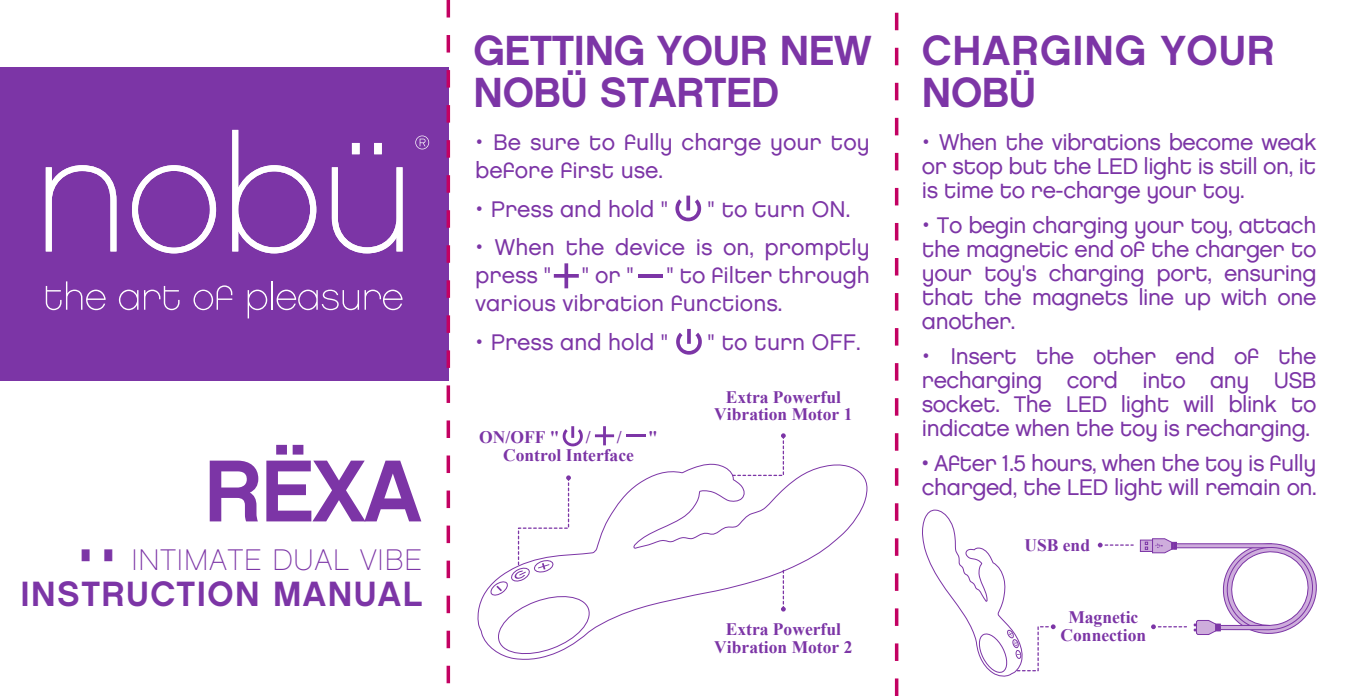
<style>
.page{position:relative;width:1345px;height:696px;background:#fff}
.page>*{position:absolute;margin:0;border:0;box-sizing:border-box;transform-origin:0 0}
.t1{font:87.5px "Chalet New York Nineteen Sixty";color:#7c35a6}
.t2{font:42px/42px "Chalet New York Nineteen Sixty";letter-spacing:-.01em;color:#7c35a6}
.t3{font:42px/42px "Chalet New York Nineteen Sixty";letter-spacing:.02em;color:#7c35a6}
.t4{font:35px "Chalet New York Nineteen Sixty";letter-spacing:.04em;color:#7c35a6}
.t5{font:29.75px "Chalet Paris Nineteen Eighty";letter-spacing:.035em;color:#7c35a6}
.t6{font:22.75px/24.2px "Chalet London Nineteen Eighty";letter-spacing:-.02em;color:#7c35a6;text-align:justify}
.t7{font:22.75px/28px "Chalet London Nineteen Eighty";color:#7c35a6}
.t8{font:700 17.5px/17.5px "Times New Roman";color:#7c35a6;text-align:center}
.s1{font-family:"Arial";font-weight:700;font-size:44.45px}
.s2{font-family:"Comic Sans MS"}
</style>
<div class="page">
<div style="left:0;top:67px;width:448px;height:314px;background:#7c35a6"></div>
<svg style="left:46px;top:165px;width:70px;height:86px"></svg>
<svg style="left:132px;top:165px;width:84px;height:88px"></svg>
<svg style="left:232px;top:130px;width:84px;height:123px"></svg>
<svg style="left:332px;top:143px;width:70px;height:110px"></svg>
<svg style="left:46px;top:281px;width:60px;height:29px"></svg>
<svg style="left:119px;top:289px;width:19px;height:21px"></svg>
<svg style="left:144px;top:286px;width:35px;height:24px"></svg>
<svg style="left:193px;top:285px;width:39px;height:25px"></svg>
<svg style="left:247px;top:281px;width:155px;height:37px"></svg>
<svg style="left:415px;top:135px;width:14px;height:14px"></svg>
<svg style="left:781px;top:433px;width:4px;height:27px"></svg>
<svg style="left:675px;top:195px;width:26px;height:26px"></svg>
<svg style="left:676px;top:329px;width:25px;height:25px"></svg>
<svg style="left:1151px;top:624px;width:35px;height:4px"></svg>
<svg style="left:1097px;top:542px;width:35px;height:5px"></svg>
<svg style="left:1176px;top:543px;width:17px;height:5px"></svg>
<div style="left:1139px;top:539px;width:13px;height:12px;background:#ceaddc;border:1px solid #7c35a6"></div>
<svg style="left:1144px;top:538px;width:32px;height:15px"></svg>
<svg style="left:1193px;top:543px;width:124px;height:92px"></svg>
<svg style="left:553px;top:263px;width:25px;height:25px"></svg>
<hr style="left:638px;top:274px;width:25px;height:3px;background:#7c35a6">
<svg style="left:562px;top:426px;width:20px;height:20px"></svg>
<svg style="left:595px;top:426px;width:19px;height:19px"></svg>
<hr style="left:626px;top:434px;width:19px;height:3px;background:#7c35a6">
<svg style="left:477px;top:461px;width:391px;height:199px"></svg>
<svg style="left:922px;top:509px;width:133px;height:168px"></svg>
<svg style="left:446px;top:0;width:4px;height:684px"></svg>
<svg style="left:894px;top:12px;width:4px;height:683px"></svg>
<h1 class="t1" style="left:204px;top:437px;width:219px">RËXA</h1>
<h3 class="t5" style="left:80px;top:542px;width:343px"><span class="s1">▪ ▪</span> INTIMATE DUAL VIBE</h3>
<h3 class="t4" style="left:21px;top:571px;width:403px">INSTRUCTION MANUAL</h3>
<h2 class="t2" style="left:473px;top:29px;width:399px">GETTING YOUR NEW<br>NOBÜ STARTED</h2>
<p class="t7" style="left:475px;top:128px;width:396px"><span class="s2">•</span> Be sure to fully charge your toy before first use.</p>
<p class="t7" style="left:475px;top:194px;width:194px"><span class="s2">•</span> Press and hold "</p>
<p class="t6" style="left:707px;top:196px;width:144px">" to turn ON.</p>
<p class="t7" style="left:475px;top:233px;width:396px"><span class="s2">•</span> When the device is on, promptly press "</p>
<p class="t7" style="left:475px;top:261px;width:396px;text-indent:191px">" to filter through various vibration functions.</p>
<p class="t7" style="left:475px;top:327px;width:194px"><span class="s2">•</span> Press and hold "</p>
<p class="t7" style="left:707px;top:327px;width:154px">" to turn OFF.</p>
<p class="t6" style="left:582px;top:263px;width:53px">" or "</p>
<p class="t8" style="left:479px;top:428px;width:82px">ON/OFF "</p>
<p class="t8" style="left:585px;top:428px;width:6px">/</p>
<p class="t8" style="left:617px;top:428px;width:6px">/</p>
<p class="t8" style="left:648px;top:428px;width:11px">"</p>
<p class="t8" style="left:503px;top:445px;width:132px">Control Interface</p>
<p class="t8" style="left:714px;top:387px;width:140px">Extra Powerful<br>Vibration Motor 1</p>
<h2 class="t3" style="left:921px;top:29px;width:354px">CHARGING YOUR<br>NOBÜ</h2>
<p class="t6" style="left:921px;top:130px;width:396px"><span class="s2">•</span> When the vibrations become weak or stop but the LED light is still on, it is time to re-charge your toy.</p>
<p class="t6" style="left:921px;top:213px;width:396px"><span class="s2">•</span> To begin charging your toy, attach the magnetic end of the charger to your toy's charging port, ensuring that the magnets line up with one another.</p>
<p class="t6" style="left:921px;top:344px;width:396px"><span class="s2">•</span> Insert the other end of the recharging cord into any USB socket. The LED light will blink to indicate when the toy is recharging.</p>
<p class="t6" style="left:921px;top:451px;width:396px">• After 1.5 hours, when the toy is fully charged, the LED light will remain on.</p>
<p class="t8" style="left:1024px;top:535px;width:67px">USB end</p>
<p class="t8" style="left:714px;top:619px;width:140px">Extra Powerful<br>Vibration Motor 2</p>
<p class="t8" style="left:1060px;top:607px;width:87px">Magnetic<br>Connection</p>
</div>
